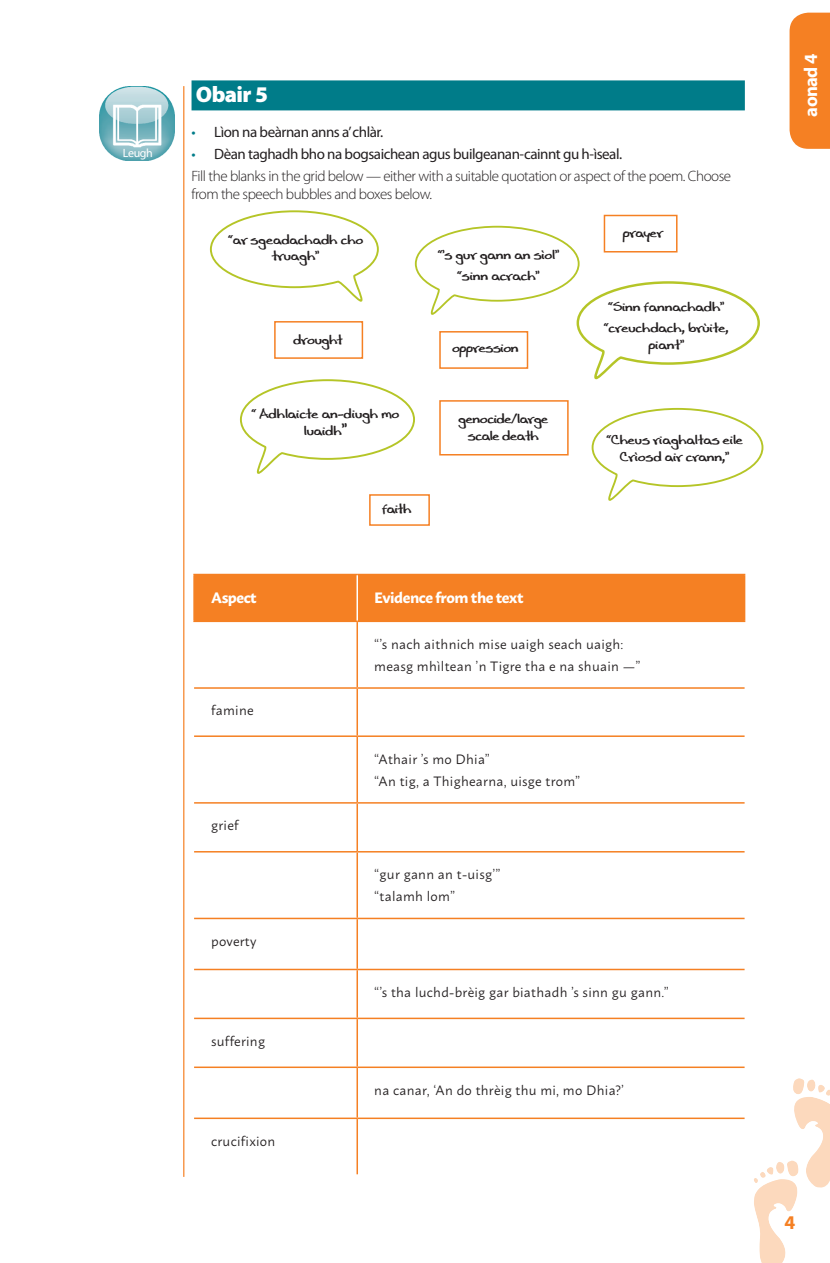
<style>
.page{position:relative;width:830px;height:1263px;background:#fff}
.page>*{position:absolute;margin:0;border:0;box-sizing:border-box;transform-origin:0 0}
.section_sub_1_line{font:900 22.5px "Myriad Pro";letter-spacing:-.025em;color:#fff}
.module_hd_1{font:700 19.5px "Myriad Pro";color:#f58023}
.section_hd2{font:700 18.6px "Myriad Pro";letter-spacing:-.03em;color:#fff}
.body_english{font:300 15px/18px "Myriad Pro";letter-spacing:-.03em;color:#231f20}
.t1{font:15px "Myriad Pro";letter-spacing:-.03em;color:#231f20}
.body_gen{font:700 15px "Macho";letter-spacing:-.03em;color:#fff}
.poem_text{font:13.5px "Macho";letter-spacing:.02em;color:#231f20}
.bubble_text_1{font:13.5px/17.1px "Nancys Hand";letter-spacing:-.01em;color:#231f20;text-align:center}
.body_gen-2{font:13.5px/17.1px "Nancys Hand";letter-spacing:-.03em;color:#231f20;text-align:center}
.body_gen-3{font:12px "Myriad Pro";letter-spacing:-.03em;color:#fff}
.s1{color:#007c89}
.s2{font-size:17.1px}
</style>
<div class="page">
<hr style="left:183px;top:86px;width:1px;height:1091px;background:#f58023">
<div style="left:195px;top:575px;width:548px;height:46px;background:#f58023"></div>
<hr style="left:356px;top:622px;width:2px;height:65px;background:#f58023">
<hr style="left:194px;top:687px;width:163px;height:2px;background:#f58023">
<hr style="left:357px;top:687px;width:387px;height:2px;background:#f58023">
<hr style="left:356px;top:689px;width:2px;height:46px;background:#f58023">
<hr style="left:194px;top:735px;width:163px;height:2px;background:#f58023">
<hr style="left:357px;top:735px;width:387px;height:2px;background:#f58023">
<hr style="left:356px;top:737px;width:2px;height:65px;background:#f58023">
<hr style="left:194px;top:802px;width:163px;height:2px;background:#f58023">
<hr style="left:357px;top:802px;width:387px;height:2px;background:#f58023">
<hr style="left:356px;top:804px;width:2px;height:47px;background:#f58023">
<hr style="left:194px;top:851px;width:163px;height:1px;background:#f58023">
<hr style="left:357px;top:851px;width:387px;height:1px;background:#f58023">
<hr style="left:356px;top:852px;width:2px;height:66px;background:#f58023">
<hr style="left:194px;top:918px;width:163px;height:1px;background:#f58023">
<hr style="left:357px;top:918px;width:387px;height:1px;background:#f58023">
<hr style="left:356px;top:919px;width:2px;height:50px;background:#f58023">
<hr style="left:194px;top:969px;width:163px;height:1px;background:#f58023">
<hr style="left:357px;top:969px;width:387px;height:1px;background:#f58023">
<hr style="left:356px;top:970px;width:2px;height:48px;background:#f58023">
<hr style="left:194px;top:1018px;width:163px;height:1px;background:#f58023">
<hr style="left:357px;top:1018px;width:387px;height:1px;background:#f58023">
<hr style="left:356px;top:1019px;width:2px;height:47px;background:#f58023">
<hr style="left:194px;top:1066px;width:163px;height:2px;background:#f58023">
<hr style="left:357px;top:1066px;width:387px;height:2px;background:#f58023">
<hr style="left:356px;top:1068px;width:2px;height:49px;background:#f58023">
<hr style="left:194px;top:1117px;width:163px;height:2px;background:#f58023">
<hr style="left:357px;top:1117px;width:387px;height:2px;background:#f58023">
<hr style="left:356px;top:1119px;width:2px;height:55px;background:#f58023">
<hr style="left:193px;top:574px;width:164px;height:1px;background:#f58023">
<hr style="left:193px;top:575px;width:2px;height:46px;background:#f58023">
<hr style="left:357px;top:574px;width:388px;height:1px;background:#f58023">
<hr style="left:743px;top:575px;width:2px;height:46px;background:#f58023">
<hr style="left:193px;top:621px;width:164px;height:1px;background:#f58023">
<hr style="left:357px;top:621px;width:388px;height:1px;background:#f58023">
<hr style="left:356px;top:575px;width:2px;height:46px;background:#fff">
<img style="left:99px;top:86px;width:75px;height:75px">
<div style="left:191px;top:80px;width:553px;height:30px;background:#007c89"></div>
<svg style="left:209px;top:210px;width:555px;height:293px"></svg>
<div style="left:274px;top:321px;width:89px;height:38px;border:2px solid #f58023"></div>
<div style="left:603px;top:215px;width:74px;height:37px;border:2px solid #f58023"></div>
<div style="left:439px;top:400px;width:129px;height:55px;border:2px solid #f58023"></div>
<div style="left:439px;top:331px;width:89px;height:38px;border:2px solid #f58023"></div>
<div style="left:369px;top:494px;width:60px;height:32px;border:2px solid #f58023"></div>
<img style="left:754px;top:1161px;width:44px;height:102px">
<img style="left:791px;top:1078px;width:38px;height:110px">
<div style="left:789px;top:13px;width:40px;height:136px;background:#f58023"></div>
<p class="body_gen-3" style="left:123px;top:146px;width:32px">Leugh</p>
<p class="section_sub_1_line" style="left:196px;top:82px;width:74px">Obair 5</p>
<p class="t1" style="left:191px;top:123px;width:193px"><span class="s1">•</span> Lìon na beàrnan anns a’ chlàr.</p>
<p class="t1" style="left:191px;top:145px;width:432px"><span class="s1">•</span> Dèan taghadh bho na bogsaichean agus builgeanan-cainnt gu h-ìseal.</p>
<p class="body_english" style="left:191px;top:167px;width:541px">Fill the blanks in the grid below — either with a suitable quotation or aspect of the poem. Choose from the speech bubbles and boxes below.</p>
<p class="bubble_text_1" style="left:228px;top:232px;width:137px;line-height:16.5px">“ar sgeadachadh cho truagh”</p>
<p class="body_gen-2" style="left:622px;top:225px;width:42px">prayer</p>
<p class="bubble_text_1" style="left:437px;top:247px;width:123px">“’s gur gann an sìol”</p>
<p class="bubble_text_1" style="left:457px;top:268px;width:84px">“sinn acrach”</p>
<p class="body_gen-2" style="left:293px;top:332px;width:51px">drought</p>
<p class="bubble_text_1" style="left:251px;top:406px;width:149px">“ Adhlaicte an-diugh mo luaidh<span class="s2">”</span></p>
<p class="body_gen-2" style="left:382px;top:501px;width:31px">faith</p>
<p class="body_gen-2" style="left:452px;top:340px;width:68px">oppression</p>
<p class="body_gen-2" style="left:458px;top:411px;width:91px">genocide/large scale death</p>
<p class="bubble_text_1" style="left:607px;top:299px;width:118px">“Sinn fannachadh”</p>
<p class="bubble_text_1" style="left:603px;top:320px;width:126px">“creuchdach, brùite, piant”</p>
<p class="bubble_text_1" style="left:606px;top:432px;width:138px">“Cheus riaghaltas eile<br>Crìosd air crann,”</p>
<p class="body_gen" style="left:211px;top:584px;width:47px">Aspect</p>
<p class="body_gen" style="left:374px;top:584px;width:151px">Evidence from the text</p>
<p class="poem_text" style="left:374px;top:632px;width:250px">“’s nach aithnich mise uaigh seach uaigh:</p>
<p class="poem_text" style="left:374px;top:654px;width:268px">measg mhìltean ’n Tigre tha e na shuain —”</p>
<p class="poem_text" style="left:211px;top:699px;width:44px">famine</p>
<p class="poem_text" style="left:374px;top:747px;width:117px">“Athair ’s mo Dhia”</p>
<p class="poem_text" style="left:374px;top:769px;width:207px">“An tig, a Thighearna, uisge trom”</p>
<p class="poem_text" style="left:211px;top:814px;width:29px">grief</p>
<p class="poem_text" style="left:374px;top:863px;width:128px">“gur gann an t-uisg’”</p>
<p class="poem_text" style="left:374px;top:885px;width:82px">“talamh lom”</p>
<p class="poem_text" style="left:211px;top:929px;width:47px">poverty</p>
<p class="poem_text" style="left:374px;top:980px;width:296px">“’s tha luchd-brèig gar biathadh ’s sinn gu gann.”</p>
<p class="poem_text" style="left:211px;top:1029px;width:55px">suffering</p>
<p class="poem_text" style="left:374px;top:1078px;width:251px">na canar, ‘An do thrèig thu mi, mo Dhia?’</p>
<p class="poem_text" style="left:211px;top:1129px;width:66px">crucifixion</p>
<p class="section_hd2" style="left:798px;top:117px;width:65px;rotate:-90deg">aonad 4</p>
<p class="module_hd_1" style="left:784px;top:1210px;width:12px">4</p>
</div>
